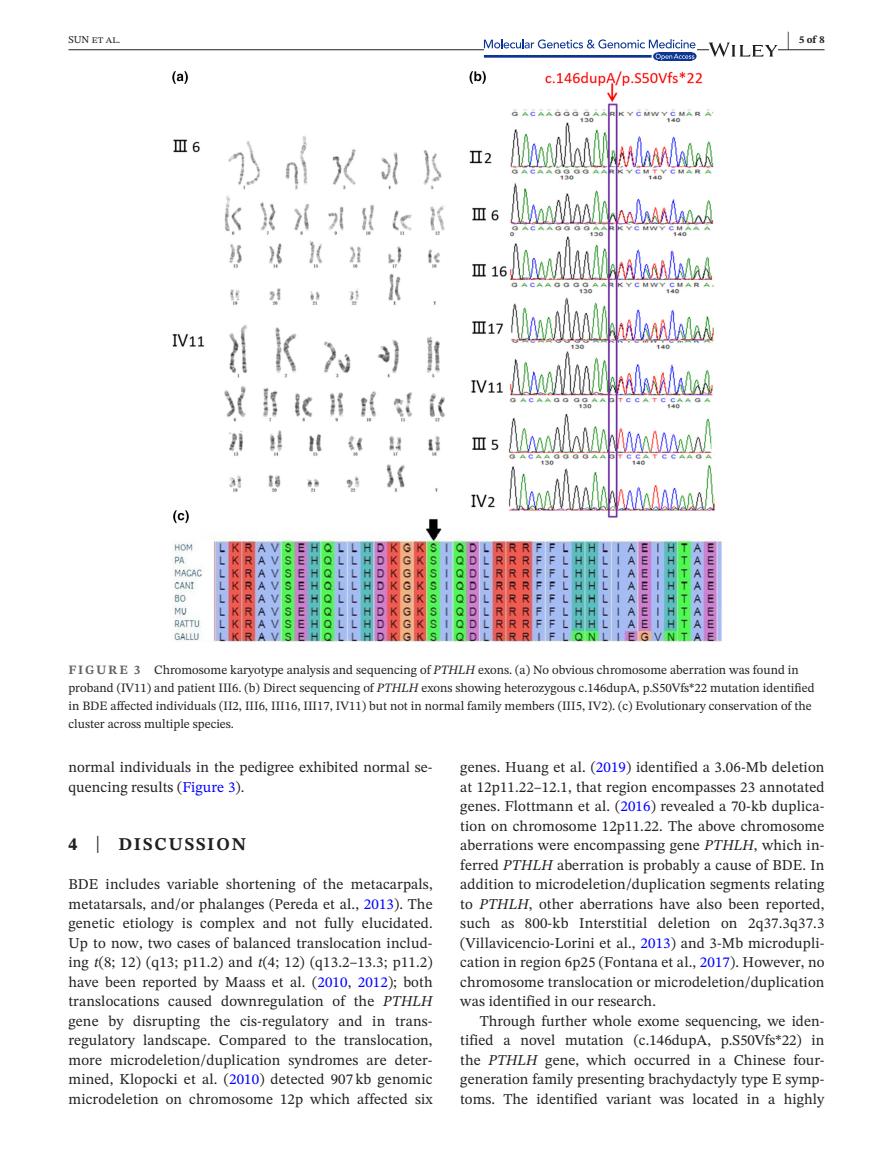
<style>
.page{position:relative;width:893px;height:1174px;background:#fff}
.page>*{position:absolute;margin:0;border:0;box-sizing:border-box;transform-origin:0 0}
.t1{font:700 21px "STIX Two Text";color:#231f20;scale:.42 1}
.t2{font:700 18px "STIX Two Text";letter-spacing:.1em;color:#231f20}
.t3{font:15px/19.5px "STIX Two Text";letter-spacing:.005em;color:#231f20;text-align:justify}
.t4{font:12.75px/18px "STIX Two Text";color:#231f20}
.t5{font:10.5px "STIX Two Text";color:#231f20}
.t6{font:700 10.5px "STIX Two Text";color:#231f20}
.s1{font-weight:700;color:#636366}
.s2{font-style:italic}
.s3{color:#00f}
.s4{font-weight:400;font-size:23.7px}
</style>
<div class="page">
<hr style="left:68px;top:49px;width:756px;height:1px;background:#231f20">
<svg style="left:484px;top:39px;width:211px;height:21px"></svg>
<svg style="left:709px;top:43px;width:68px;height:14px"></svg>
<img style="left:172px;top:71px;width:550px;height:571px">
<h1 class="t1" style="left:787px;top:24px;width:8px">|</h1>
<p class="t5" style="left:68px;top:32px;width:53px">SUN et al.</p>
<p class="t6" style="left:799px;top:32px;width:27px">5 of 8</p>
<p class="t4" style="left:68px;top:660px;width:748px"><span class="s1">FIGURE 3</span> Chromosome karyotype analysis and sequencing of <span class="s2">PTHLH</span> exons. (a) No obvious chromosome aberration was found in proband (IV11) and patient III6. (b) Direct sequencing of <span class="s2">PTHLH</span> exons showing heterozygous c.146dupA, p.S50Vfs*22 mutation identified in BDE affected individuals (II2, III6, III16, III17, IV11) but not in normal family members (III5, IV2). (c) Evolutionary conservation of the cluster across multiple species.</p>
<p class="t3" style="left:68px;top:757px;width:366px">normal individuals in the pedigree exhibited normal se&shy;quencing results (<span class="s3">Figure 3</span>).</p>
<p class="t2" style="left:68px;top:831px;width:179px">4 <span class="s4">|</span> DISCUSSION</p>
<p class="t3" style="left:68px;top:874px;width:366px">BDE includes variable shortening of the metacarpals, metatarsals, and/or phalanges (Pereda et al., <span class="s3">2013</span>). The genetic etiology is complex and not fully elucidated.<br>Up to now, two cases of balanced translocation includ&shy;ing <span class="s2">t</span>(8; 12) (q13; p11.2) and <span class="s2">t</span>(4; 12) (q13.2–13.3; p11.2) have been reported by Maass et al. (<span class="s3">2010</span>, <span class="s3">2012</span>); both translocations caused downregulation of the <span class="s2">PTHLH </span>gene by disrupting the cis-regulatory and in trans&shy;regulatory landscape. Compared to the translocation, more microdeletion/duplication syndromes are deter&shy;mined, Klopocki et al. (<span class="s3">2010</span>) detected 907 kb genomic microdeletion on chromosome 12p which affected six</p>
<p class="t3" style="left:460px;top:757px;width:366px">genes. Huang et al. (<span class="s3">2019</span>) identified a 3.06-Mb deletion at 12p11.22–12.1, that region encompasses 23 annotated genes. Flottmann et al. (<span class="s3">2016</span>) revealed a 70-kb duplica&shy;tion on chromosome 12p11.22. The above chromosome aberrations were encompassing gene <span class="s2">PTHLH</span>, which in&shy;ferred <span class="s2">PTHLH</span> aberration is probably a cause of BDE. In addition to microdeletion/duplication segments relating to <span class="s2">PTHLH</span>, other aberrations have also been reported, such as 800-kb Interstitial deletion on 2q37.3q37.3 (Villavicencio-Lorini et al., <span class="s3">2013</span>) and 3-Mb microdupli&shy;cation in region 6p25 (Fontana et al., <span class="s3">2017</span>). However, no chromosome translocation or microdeletion/duplication was identified in our research.</p>
<p class="t3" style="left:460px;top:1011px;width:366px;text-indent:20px">Through further whole exome sequencing, we iden&shy;tified a novel mutation (c.146dupA, p.S50Vfs*22) in the <span class="s2">PTHLH</span> gene, which occurred in a Chinese four&shy;generation family presenting brachydactyly type E symp&shy;toms. The identified variant was located in a highly</p>
</div>
